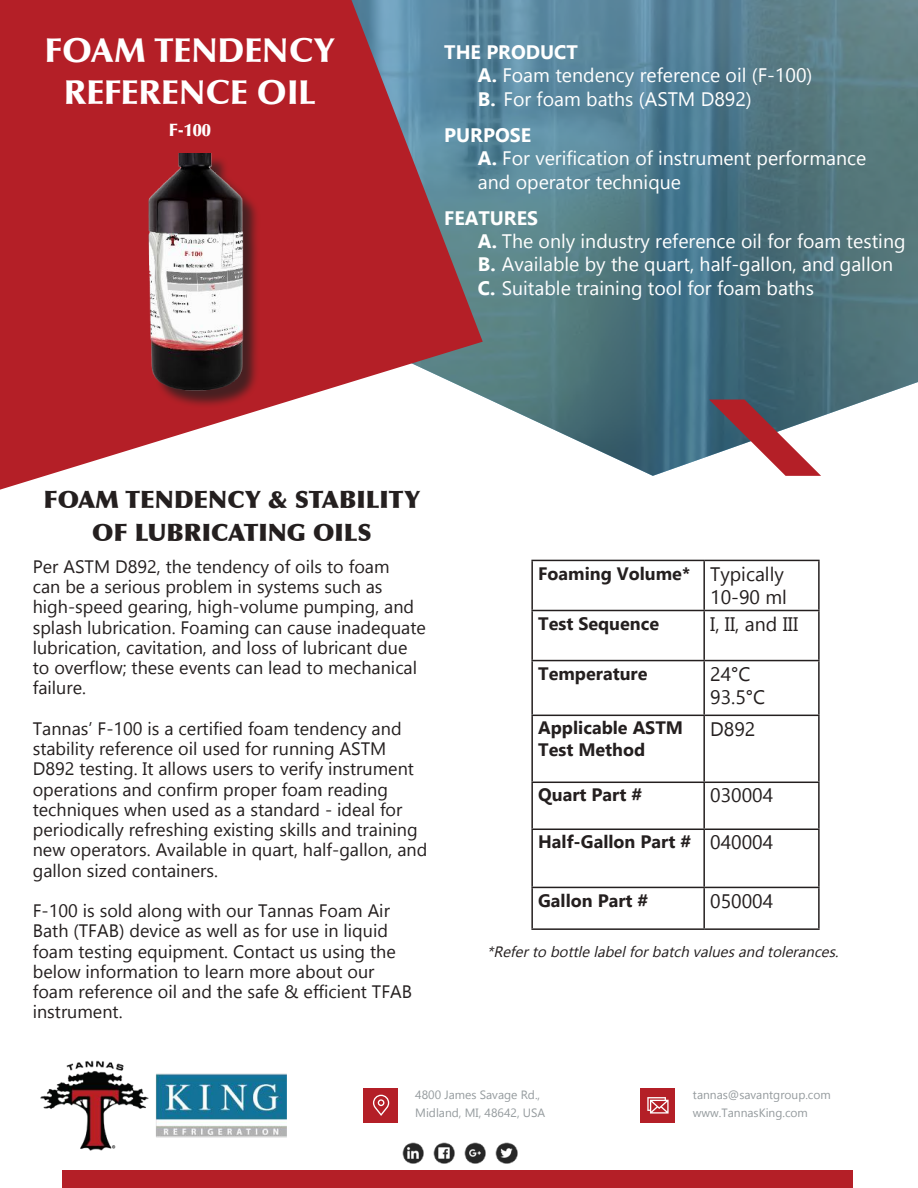
<style>
.page{position:relative;width:918px;height:1188px;background:#fff}
.page>*{position:absolute;margin:0;border:0;box-sizing:border-box;transform-origin:0 0}
.t1{font:900 34.5px/42px "Optima";color:#fff;text-align:center}
.t2{font:900 24px/33px "Optima";color:#241f1f;text-align:center}
.t3{font:19.5px/23.4px "Gadugi";color:#fff}
.t4{font:19.5px/23.4px "Gadugi";color:#241f1f}
.t5{font:18px/20.2px "Gadugi";color:#241f1f}
.t6{font:700 18px/21.6px "Gadugi";color:#241f1f}
.t7{font:900 18px "Optima";color:#fff}
.t8{font:italic 15px "Gadugi";color:#241f1f}
.t9{font:12px/18px "Gadugi";color:#959b9e}
.s1{font-weight:700}
.s2{font-weight:400;font-size:19.5px}
</style>
<div class="page">
<img style="left:483px;top:0;width:435px;height:476px">
<div style="left:63px;top:1170px;width:790px;height:18px;background:#b41f27"></div>
<div style="left:363px;top:1088px;width:34px;height:34px;background:#b41f27"></div>
<svg style="left:373px;top:1095px;width:16px;height:21px"></svg>
<div style="left:641px;top:1088px;width:34px;height:34px;background:#b41f27"></div>
<svg style="left:647px;top:1097px;width:22px;height:17px"></svg>
<svg style="left:709px;top:400px;width:112px;height:76px"></svg>
<img style="left:402px;top:1142px;width:21px;height:22px">
<img style="left:433px;top:1142px;width:22px;height:22px">
<img style="left:465px;top:1142px;width:21px;height:22px">
<img style="left:496px;top:1142px;width:21px;height:22px">
<svg style="left:0;top:0;width:483px;height:490px;fill:#b41f27"></svg>
<img style="left:40px;top:1060px;width:247px;height:90px">
<div style="left:151px;top:156px;width:112px;height:252px;background:#241f1f;opacity:.75"></div>
<img style="left:136px;top:153px;width:108px;height:249px">
<hr style="left:531px;top:561px;width:2px;height:49px;background:#241f1f">
<hr style="left:704px;top:560px;width:116px;height:1px;background:#241f1f">
<hr style="left:703px;top:561px;width:2px;height:49px;background:#241f1f">
<hr style="left:818px;top:561px;width:2px;height:49px;background:#241f1f">
<hr style="left:531px;top:611px;width:2px;height:49px;background:#241f1f">
<hr style="left:704px;top:610px;width:116px;height:1px;background:#241f1f">
<hr style="left:703px;top:611px;width:2px;height:49px;background:#241f1f">
<hr style="left:818px;top:611px;width:2px;height:49px;background:#241f1f">
<hr style="left:531px;top:660px;width:173px;height:1px;background:#241f1f">
<hr style="left:531px;top:661px;width:2px;height:54px;background:#241f1f">
<hr style="left:704px;top:660px;width:116px;height:1px;background:#241f1f">
<hr style="left:703px;top:661px;width:2px;height:54px;background:#241f1f">
<hr style="left:818px;top:661px;width:2px;height:54px;background:#241f1f">
<hr style="left:531px;top:715px;width:173px;height:1px;background:#241f1f">
<hr style="left:531px;top:716px;width:2px;height:66px;background:#241f1f">
<hr style="left:704px;top:715px;width:116px;height:1px;background:#241f1f">
<hr style="left:703px;top:716px;width:2px;height:66px;background:#241f1f">
<hr style="left:818px;top:716px;width:2px;height:66px;background:#241f1f">
<hr style="left:531px;top:782px;width:173px;height:1px;background:#241f1f">
<hr style="left:531px;top:783px;width:2px;height:46px;background:#241f1f">
<hr style="left:704px;top:782px;width:116px;height:1px;background:#241f1f">
<hr style="left:703px;top:783px;width:2px;height:46px;background:#241f1f">
<hr style="left:818px;top:783px;width:2px;height:46px;background:#241f1f">
<hr style="left:531px;top:829px;width:173px;height:1px;background:#241f1f">
<hr style="left:531px;top:830px;width:2px;height:57px;background:#241f1f">
<hr style="left:704px;top:829px;width:116px;height:1px;background:#241f1f">
<hr style="left:703px;top:830px;width:2px;height:57px;background:#241f1f">
<hr style="left:818px;top:830px;width:2px;height:57px;background:#241f1f">
<hr style="left:531px;top:887px;width:173px;height:1px;background:#241f1f">
<hr style="left:531px;top:888px;width:2px;height:40px;background:#241f1f">
<hr style="left:704px;top:887px;width:116px;height:1px;background:#241f1f">
<hr style="left:703px;top:888px;width:2px;height:40px;background:#241f1f">
<hr style="left:818px;top:888px;width:2px;height:40px;background:#241f1f">
<hr style="left:531px;top:928px;width:173px;height:2px;background:#241f1f">
<hr style="left:704px;top:928px;width:116px;height:2px;background:#241f1f">
<hr style="left:531px;top:560px;width:173px;height:1px;background:#241f1f">
<hr style="left:531px;top:610px;width:173px;height:1px;background:#241f1f">
<h1 class="t1" style="left:45px;top:30px;width:292px">FOAM TENDENCY<br>REFERENCE OIL</h1>
<p class="t7" style="left:169px;top:119px;width:44px">F-100</p>
<p class="t3" style="left:478px;top:40px;width:336px;text-indent:-34px"><span class="s1">THE PRODUCT<br>A.</span> Foam tendency reference oil (F-100)<br><span class="s1">B.</span> For foam baths (ASTM D892)</p>
<p class="t3" style="left:478px;top:123px;width:390px;text-indent:-34px"><span class="s1">PURPOSE<br>A.</span> For verification of instrument performance and operator technique</p>
<p class="t3" style="left:478px;top:206px;width:429px;text-indent:-34px"><span class="s1">FEATURES<br>A.</span> The only industry reference oil for foam testing <span class="s1">B.</span> Available by the quart, half-gallon, and gallon <span class="s1">C.</span> Suitable training tool for foam baths</p>
<h2 class="t2" style="left:43px;top:483px;width:379px">FOAM TENDENCY &amp; STABILITY<br>OF LUBRICATING OILS</h2>
<p class="t5" style="left:33px;top:556px;width:395px">Per ASTM D892, the tendency of oils to foam<br>can be a serious problem in systems such as high-speed gearing, high-volume pumping, and splash lubrication. Foaming can cause inadequate lubrication, cavitation, and loss of lubricant due to overflow; these events can lead to mechanical failure.</p>
<p class="t5" style="left:33px;top:718px;width:396px">Tannas’ F-100 is a certified foam tendency and stability reference oil used for running ASTM D892 testing. It allows users to verify instrument operations and confirm proper foam reading techniques when used as a standard - ideal for periodically refreshing existing skills and training new operators. Available in quart, half-gallon, and gallon sized containers.</p>
<p class="t5" style="left:33px;top:900px;width:381px">F-100 is sold along with our Tannas Foam Air Bath (TFAB) device as well as for use in liquid foam testing equipment. Contact us using the below information to learn more about our foam reference oil and the safe &amp; efficient TFAB instrument.</p>
<p class="t6" style="left:538px;top:562px;width:247px">Foaming Volume* <span class="s2">Typically</span></p>
<p class="t4" style="left:710px;top:585px;width:78px">10-90 ml</p>
<p class="t6" style="left:538px;top:612px;width:123px">Test Sequence</p>
<p class="t4" style="left:710px;top:612px;width:90px">I, II, and III</p>
<p class="t6" style="left:538px;top:662px;width:111px">Temperature</p>
<p class="t4" style="left:710px;top:662px;width:57px">24°C<br>93.5°C</p>
<p class="t6" style="left:538px;top:717px;width:147px">Applicable ASTM<br>Test Method</p>
<p class="t4" style="left:710px;top:717px;width:47px">D892</p>
<p class="t6" style="left:538px;top:784px;width:105px">Quart Part #</p>
<p class="t4" style="left:710px;top:784px;width:65px">030004</p>
<p class="t6" style="left:538px;top:831px;width:237px">Half-Gallon Part # <span class="s2">040004</span></p>
<p class="t6" style="left:538px;top:889px;width:112px">Gallon Part #</p>
<p class="t4" style="left:710px;top:889px;width:65px">050004</p>
<p class="t8" style="left:487px;top:943px;width:357px">*Referto bottle labelforbatch valuesand tolerances.</p>
<p class="t9" style="left:415px;top:1085px;width:131px">4800 James Savage Rd.,<br>Midland, MI, 48642, USA</p>
<p class="t9" style="left:693px;top:1085px;width:139px">tannas@savantgroup.com www.TannasKing.com</p>
</div>
